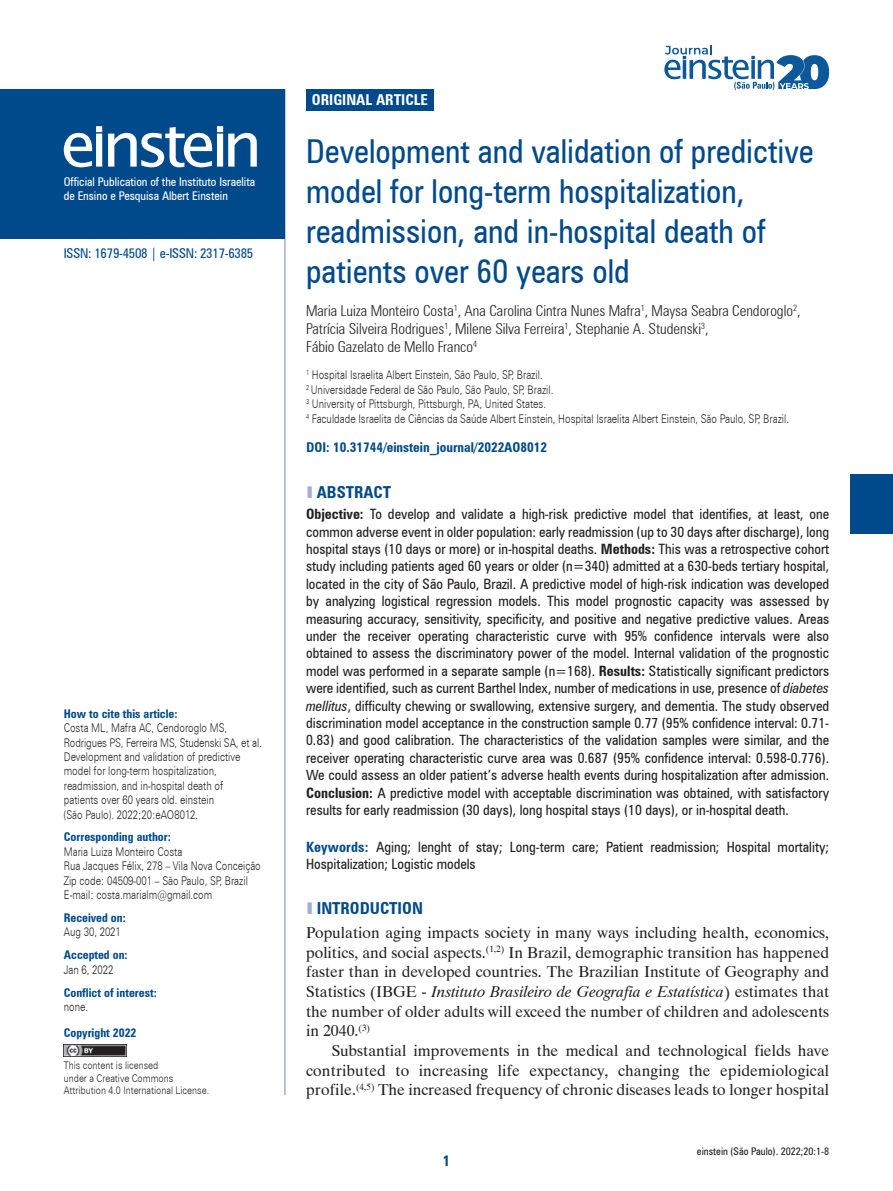
<style>
.page{position:relative;width:893px;height:1191px;background:#fff}
.page>*{position:absolute;margin:0;border:0;box-sizing:border-box;transform-origin:0 0}
.t1{font:condensed 33px/39.8px "Zurich BT";color:#004a8b}
.t2{font:700 condensed 16.5px "Zurich BT";color:#004a8b}
.t3{font:15.75px/19.6px "Dutch 801 BT";color:#231f20;text-align:justify}
.t4{font:300 condensed 15px/18.1px "Zurich BT";color:#231f20}
.t5{font:700 condensed 15px "Zurich BT";color:#fff}
.t6{font:700 condensed 15px "Zurich BT";color:#004a8b}
.t7{font:condensed 14.25px/17.4px "Zurich BT";color:#231f20;text-align:justify}
.t8{font:700 condensed 13.5px "Zurich BT";color:#004a8b}
.t9{font:condensed 13.5px "Zurich BT";letter-spacing:-.02em;color:#004a8b}
.t10{font:300 12px/14.4px "Zurich BT";color:#231f20;scale:.8 1}
.t11{font:700 condensed 12px "Zurich BT";color:#004a8b}
.t12{font:condensed 12px/14.4px "Zurich BT";color:#fff}
.t13{font:300 10.5px/12.6px "Zurich BT";color:#231f20;scale:.85 1}
.t14{font:condensed 10.5px "Zurich BT";color:#231f20}
.s1{color:#a2b0d2}
.s2{font-weight:700}
.s3{font-style:italic}
.s4{font-weight:700;color:#004a8b}
</style>
<div class="page">
<img style="left:64px;top:1044px;width:63px;height:12px">
<div style="left:306px;top:89px;width:128px;height:21px;background:#004a8b"></div>
<hr style="left:284px;top:89px;width:2px;height:1006px;background:#a2b0d2">
<div style="left:0;top:89px;width:284px;height:149px;background:#004a8b"></div>
<div style="left:850px;top:474px;width:43px;height:60px;background:#004a8b"></div>
<svg style="left:108px;top:126px;width:149px;height:41px"></svg>
<svg style="left:64px;top:126px;width:38px;height:41px"></svg>
<svg style="left:664px;top:45px;width:165px;height:45px"></svg>
<p class="t12" style="left:64px;top:174px;width:193px">Official Publication of the Instituto Israelita de Ensino e Pesquisa Albert Einstein</p>
<p class="t9" style="left:64px;top:245px;width:191px">ISSN: 1679-4508 | e-ISSN: 2317-6385</p>
<p class="t11" style="left:64px;top:706px;width:115px">How to cite this article:</p>
<p class="t10" style="left:64px;top:720px;width:249px">Costa ML, Mafra AC, Cendoroglo MS, Rodrigues PS, Ferreira MS, Studenski SA, et al.<br>Development and validation of predictive model for long-term hospitalization, readmission, and in-hospital death of<br>patients over 60 years old. einstein<br>(São Paulo). 2022;20:eAO8012.</p>
<p class="t11" style="left:64px;top:830px;width:109px">Corresponding author:</p>
<p class="t10" style="left:64px;top:844px;width:248px">Maria Luiza Monteiro Costa<br>Rua Jacques Félix, 278 – Vila Nova Conceição Zip code: 04509-001 – São Paulo, SP, Brazil E-mail: costa.marialm@gmail.com</p>
<p class="t11" style="left:64px;top:910px;width:64px">Received on:</p>
<p class="t10" style="left:64px;top:925px;width:73px">Aug 30, 2021</p>
<p class="t11" style="left:64px;top:947px;width:65px">Accepted on:</p>
<p class="t10" style="left:64px;top:962px;width:64px">Jan 6, 2022</p>
<p class="t11" style="left:64px;top:985px;width:95px">Conflict of interest:</p>
<p class="t10" style="left:64px;top:999px;width:32px">none.</p>
<p class="t11" style="left:64px;top:1025px;width:74px">Copyright 2022</p>
<p class="t13" style="left:64px;top:1058px;width:173px">This content is licensed<br>under a Creative Commons<br>Attribution 4.0 International License.</p>
<p class="t5" style="left:312px;top:91px;width:118px">ORIGINAL ARTICLE</p>
<h1 class="t1" style="left:306px;top:131px;width:509px">Development and validation of predictive model for long-term hospitalization, readmission, and in-hospital death of patients over 60 years old</h1>
<p class="t4" style="left:306px;top:301px;width:496px">Maria Luiza Monteiro Costa<sup>1</sup>, Ana Carolina Cintra Nunes Mafra<sup>1</sup>, Maysa Seabra Cendoroglo<sup>2</sup>,<br>Patrícia Silveira Rodrigues<sup>1</sup>, Milene Silva Ferreira<sup>1</sup>, Stephanie A. Studenski<sup>3</sup>,<br>Fábio Gazelato de Mello Franco<sup>4</sup></p>
<p class="t10" style="left:306px;top:367px;width:605px"><sup>1</sup> Hospital Israelita Albert Einstein, São Paulo, SP, Brazil.<br><sup>2</sup> Universidade Federal de São Paulo, São Paulo, SP, Brazil.<br><sup>3</sup> University of Pittsburgh, Pittsburgh, PA, United States.<br><sup>4</sup> Faculdade Israelita de Ciências da Saúde Albert Einstein, Hospital Israelita Albert Einstein, São Paulo, SP, Brazil.</p>
<p class="t8" style="left:306px;top:439px;width:243px">DOI: 10.31744/einstein_journal/2022AO8012</p>
<p class="t2" style="left:306px;top:481px;width:86px"><span class="s1">❚</span> ABSTRACT</p>
<p class="t7" style="left:306px;top:505px;width:524px"><span class="s2">Objective:</span> To develop and validate a high-risk predictive model that identifies, at least, one common adverse event in older population: early readmission (up to 30 days after discharge), long hospital stays (10 days or more) or in-hospital deaths. <span class="s2">Methods:</span> This was a retrospective cohort study including patients aged 60 years or older (n=340) admitted at a 630-beds tertiary hospital, located in the city of São Paulo, Brazil. A predictive model of high-risk indication was developed by analyzing logistical regression models. This model prognostic capacity was assessed by measuring accuracy, sensitivity, specificity, and positive and negative predictive values. Areas under the receiver operating characteristic curve with 95% confidence intervals were also obtained to assess the discriminatory power of the model. Internal validation of the prognostic model was performed in a separate sample (n=168). <span class="s2">Results:</span> Statistically significant predictors were identified, such as current Barthel Index, number of medications in use, presence of <span class="s3">diabetes mellitus</span>, difficulty chewing or swallowing, extensive surgery, and dementia. The study observed discrimination model acceptance in the construction sample 0.77 (95% confidence interval: 0.71- 0.83) and good calibration. The characteristics of the validation samples were similar, and the receiver operating characteristic curve area was 0.687 (95% confidence interval: 0.598-0.776).<br>We could assess an older patient’s adverse health events during hospitalization after admission.<br><span class="s2">Conclusion:</span> A predictive model with acceptable discrimination was obtained, with satisfactory results for early readmission (30 days), long hospital stays (10 days), or in-hospital death.</p>
<p class="t7" style="left:306px;top:837px;width:524px"><span class="s4">Keywords:</span> Aging; lenght of stay; Long-term care; Patient readmission; Hospital mortality;<br>Hospitalization; Logistic models</p>
<p class="t2" style="left:306px;top:898px;width:118px"><span class="s1">❚</span> INTRODUCTION</p>
<p class="t3" style="left:306px;top:922px;width:525px">Population aging impacts society in many ways including health, economics, politics, and social aspects.<sup>(1,2)</sup> In Brazil, demographic transition has happened faster than in developed countries. The Brazilian Institute of Geography and Statistics (IBGE - <span class="s3">Instituto Brasileiro de Geografia e Estatística</span>) estimates that the number of older adults will exceed the number of children and adolescents in 2040.<sup>(3)</sup></p>
<p class="t3" style="left:306px;top:1040px;width:525px;text-indent:26px">Substantial improvements in the medical and technological fields have contributed to increasing life expectancy, changing the epidemiological profile.<sup>(4,5)</sup> The increased frequency of chronic diseases leads to longer hospital</p>
<p class="t6" style="left:443px;top:1151px;width:9px">1</p>
<p class="t14" style="left:697px;top:1144px;width:134px">einstein (São Paulo). 2022;20:1-8</p>
</div>
